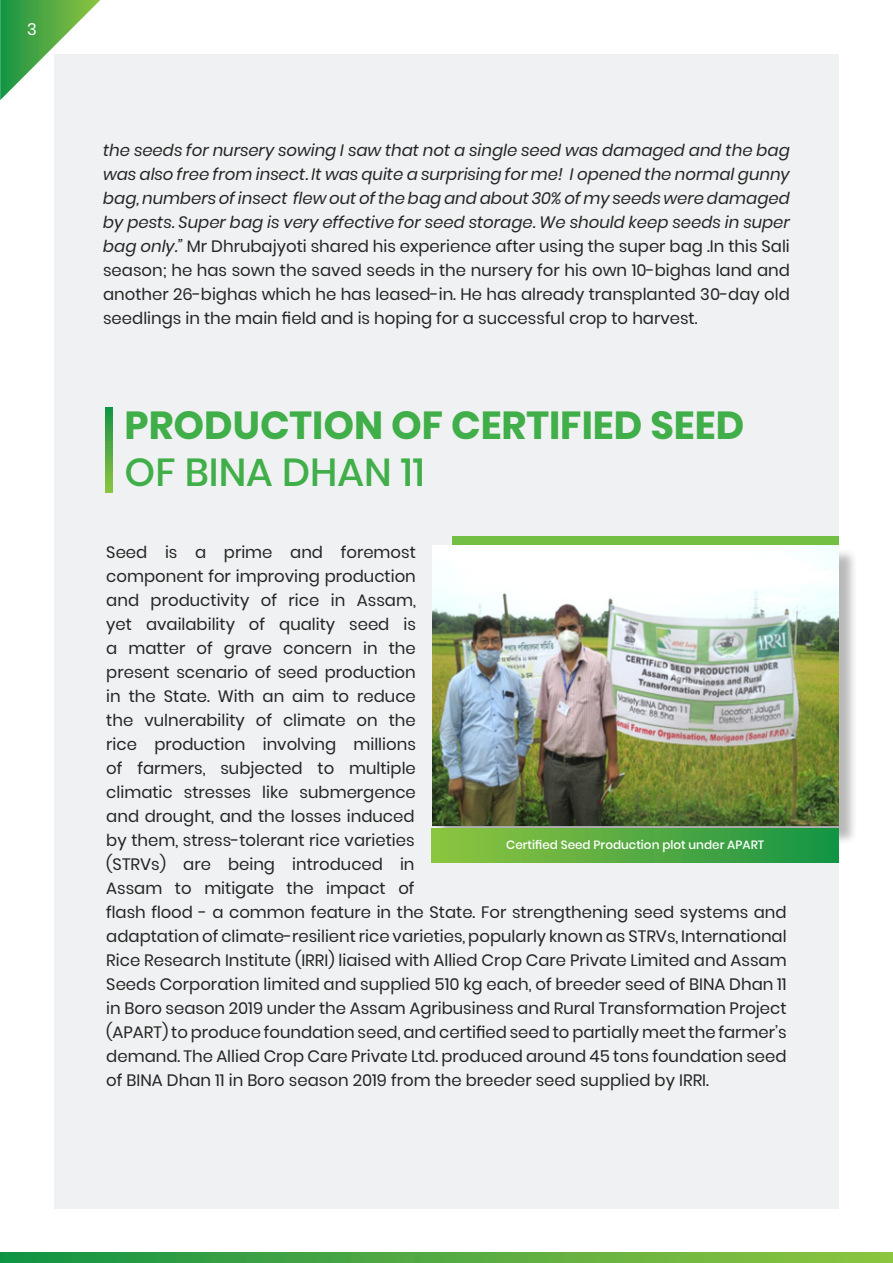
<style>
.page{position:relative;width:893px;height:1263px;background:#fff}
.page>*{position:absolute;margin:0;border:0;box-sizing:border-box;transform-origin:0 0}
.t1{font:700 39px "Poppins";color:#40ae49}
.t2{font:500 39px "Poppins";color:#40ae49}
.t3{font:16.5px/24px "Poppins";color:#212624}
.t4{font:italic 16.5px/24px "Poppins";color:#212624;text-align:justify}
.t5{font:16.5px "Poppins";color:#fff}
.t6{font:500 12px "Poppins";color:#fff}
.s1{font-style:normal}
</style>
<div class="page">
<div style="left:54px;top:54px;width:785px;height:1155px;background:#f0f1f2"></div>
<svg style="left:0;top:0;width:100px;height:100px"></svg>
<svg style="left:0;top:1252px;width:893px;height:11px;background:#52ab42"></svg>
<svg style="left:106px;top:408px;width:6px;height:85px"></svg>
<div style="left:452px;top:536px;width:387px;height:281px;background:#73bf43"></div>
<div style="left:435px;top:548px;width:422px;height:297px;background:#231f20;opacity:.31"></div>
<img style="left:433px;top:545px;width:406px;height:281px">
<div style="left:432px;top:828px;width:407px;height:34px;background:linear-gradient(to right,#91c43f,#179345)"></div>
<p class="t5" style="left:27px;top:20px;width:11px">3</p>
<p class="t4" style="left:103px;top:138px;width:688px">the seeds for nursery sowing I saw that not a single seed was damaged and the bag was also free from insect. It was quite a surprising for me! I opened the normal gunny bag, numbers of insect flew out of the bag and about 30% of my seeds were damaged by pests. Super bag is very effective for seed storage. We should keep seeds in super bag only.” <span class="s1">Mr Dhrubajyoti shared his experience after using the super bag .In this Sali season; he has sown the saved seeds in the nursery for his own 10-bighas land and another 26-bighas which he has leased-in. He has already transplanted 30-day old seedlings in the main field and is hoping for a successful crop to harvest.</span></p>
<h1 class="t1" style="left:125px;top:403px;width:621px">PRODUCTION OF CERTIFIED SEED</h1>
<h1 class="t2" style="left:125px;top:450px;width:302px">OF BINA DHAN 11</h1>
<p class="t3" style="left:106px;top:540px;width:682px">Seed is a prime and foremost<br>component for improving production<br>and productivity of rice in Assam,<br>yet availability of quality seed is<br>a matter of grave concern in the<br>present scenario of seed production<br>in the State. With an aim to reduce<br>the vulnerability of climate on the<br>rice production involving millions<br>of farmers, subjected to multiple<br>climatic stresses like submergence<br>and drought, and the losses induced<br>by them, stress-tolerant rice varieties<br>(STRVs) are being introduced in<br>Assam to mitigate the impact of<br>flash flood - a common feature in the State. For strengthening seed systems and adaptation of climate-resilient rice varieties, popularly known as STRVs, International Rice Research Institute (IRRI) liaised with Allied Crop Care Private Limited and Assam Seeds Corporation limited and supplied 510 kg each, of breeder seed of BINA Dhan 11 in Boro season 2019 under the Assam Agribusiness and Rural Transformation Project (APART) to produce foundation seed, and certified seed to partially meet the farmer’s demand. The Allied Crop Care Private Ltd. produced around 45 tons foundation seed of BINA Dhan 11 in Boro season 2019 from the breeder seed supplied by IRRI.</p>
<p class="t6" style="left:506px;top:838px;width:260px">Certified Seed Production plot under APART</p>
</div>
